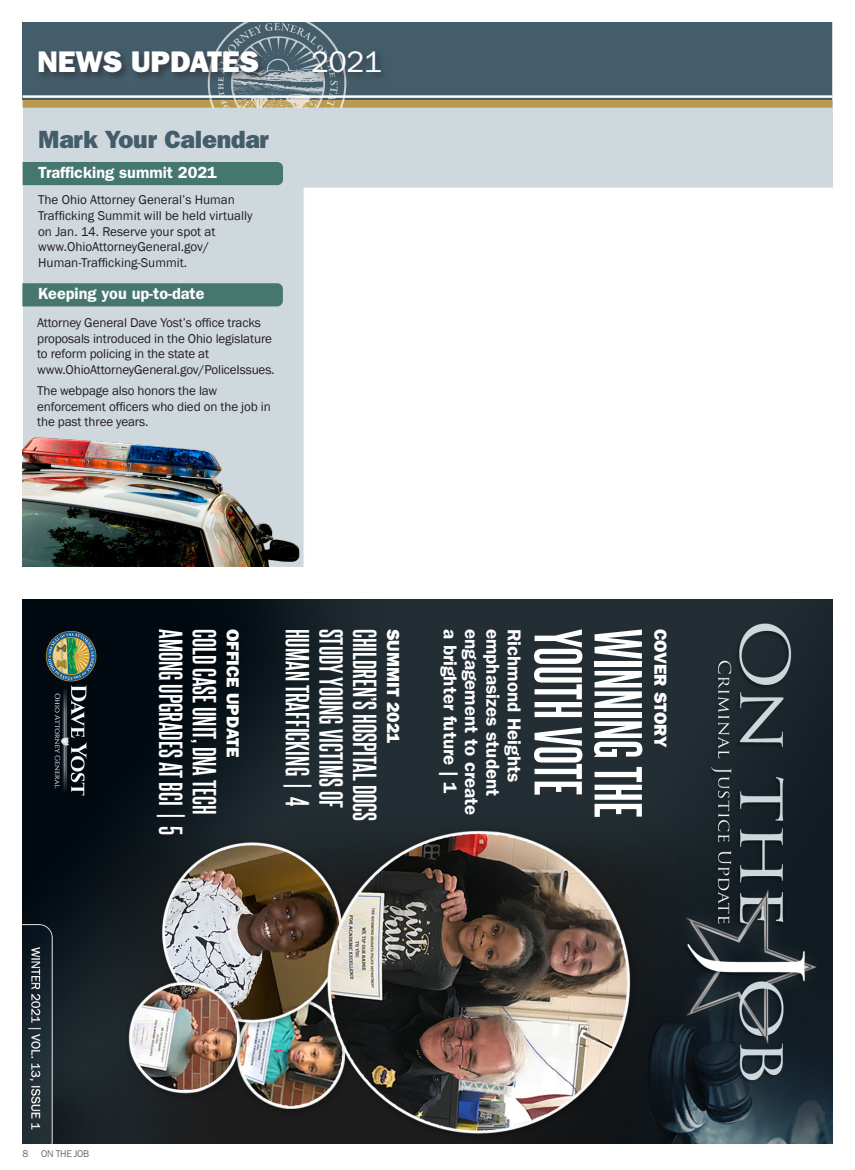
<style>
.page{position:relative;width:855px;height:1170px;background:#fff}
.page>*{position:absolute;margin:0;border:0;box-sizing:border-box;transform-origin:0 0}
.t1{font:700 57.5px "Steelfish Rg";color:#fff}
.t2{font:30px "ITC Franklin Gothic Std Hvy";letter-spacing:-.01em;color:#fff}
.t3{font:30px "ITC Franklin Gothic Std";color:#fff}
.t4{font:700 28.75px "Steelfish Rg";color:#fff}
.t5{font:25px "ITC Franklin Gothic Std Hvy";letter-spacing:-.01em;color:#445d6b}
.t6{font:600 18.75px "ITC Franklin Gothic Std";color:#fff}
.t7{font:17.5px "ITC Franklin Gothic Std Hvy";color:#fff}
.Coming_up_subhead{font:600 16.25px "ITC Franklin Gothic Std";color:#fff}
.t8{font:13.12px/15.6px "Franklin Gothic";letter-spacing:-.01em;color:#231f20}
.t9{font:10px "Franklin Gothic";letter-spacing:-.03em;color:#6c6d70}
</style>
<div class="page">
<div style="left:23px;top:22px;width:809px;height:545px;background:#cfd8dd"></div>
<div style="left:23px;top:162px;width:260px;height:23px;background:#46776f"></div>
<div style="left:22px;top:23px;width:810px;height:77px;background:#445d6b"></div>
<div style="left:26px;top:100px;width:803px;height:8px;background:#ba984e"></div>
<hr style="left:23px;top:95px;width:810px;height:3px;background:#fff">
<div style="left:304px;top:188px;width:539px;height:391px;background:#fff"></div>
<img style="left:204px;top:23px;width:146px;height:85px">
<div style="left:36px;top:48px;width:355px;height:35px;background:#231f20;opacity:.54"></div>
<img style="left:22px;top:599px;width:810px;height:545px">
<img style="left:23px;top:437px;width:277px;height:129px">
<div style="left:22px;top:283px;width:261px;height:23px;background:#46776f"></div>
<p class="t2" style="left:37px;top:44px;width:224px">NEWS UPDATES</p>
<p class="t3" style="left:311px;top:44px;width:73px">2021</p>
<p class="t5" style="left:38px;top:124px;width:232px">Mark Your Calendar</p>
<p class="Coming_up_subhead" style="left:38px;top:162px;width:180px">Trafficking summit 2021</p>
<p class="t8" style="left:38px;top:193px;width:216px">The Ohio Attorney General’s Human Trafficking Summit will be held virtually on Jan. 14. Reserve your spot at www.OhioAttorneyGeneral.gov/ Human-Trafficking-Summit.</p>
<p class="Coming_up_subhead" style="left:38px;top:284px;width:168px">Keeping you up-to-date</p>
<p class="t8" style="left:37px;top:315px;width:239px">Attorney General Dave Yost’s office tracks proposals introduced in the Ohio legislature to reform policing in the state at www.OhioAttorneyGeneral.gov/PoliceIssues.</p>
<p class="t8" style="left:37px;top:383px;width:235px">The webpage also honors the law enforcement officers who died on the job in the past three years.</p>
<p class="t4" style="left:191px;top:629px;width:208px;rotate:90deg">AMONG UPGRADES AT BCI | 5</p>
<p class="t4" style="left:225px;top:629px;width:187px;rotate:90deg">COLD CASE UNIT, DNA TECH</p>
<p class="t7" style="left:243px;top:629px;width:130px;rotate:90deg">OFFICE UPDATE</p>
<p class="t4" style="left:318px;top:629px;width:178px;rotate:90deg">HUMAN TRAFFICKING | 4</p>
<p class="t4" style="left:352px;top:629px;width:180px;rotate:90deg">STUDY YOUNG VICTIMS OF</p>
<p class="t4" style="left:386px;top:629px;width:194px;rotate:90deg">CHILDREN’S HOSPITAL DOCS</p>
<p class="t7" style="left:403px;top:629px;width:116px;rotate:90deg">SUMMIT 2021</p>
<p class="t6" style="left:461px;top:629px;width:166px;rotate:90deg">a brighter future | 1</p>
<p class="t6" style="left:483px;top:629px;width:188px;rotate:90deg">engagement to create</p>
<p class="t6" style="left:504px;top:629px;width:169px;rotate:90deg">emphasizes student</p>
<p class="t6" style="left:525px;top:629px;width:155px;rotate:90deg">Richmond Heights</p>
<p class="t1" style="left:599px;top:629px;width:168px;rotate:90deg">YOUTH VOTE</p>
<p class="t1" style="left:659px;top:629px;width:191px;rotate:90deg">WINNING THE</p>
<p class="t7" style="left:671px;top:629px;width:120px;rotate:90deg">COVER STORY</p>
<p class="t9" style="left:22px;top:1148px;width:7px">8</p>
<p class="t9" style="left:41px;top:1148px;width:50px">ON THE JOB</p>
</div>
